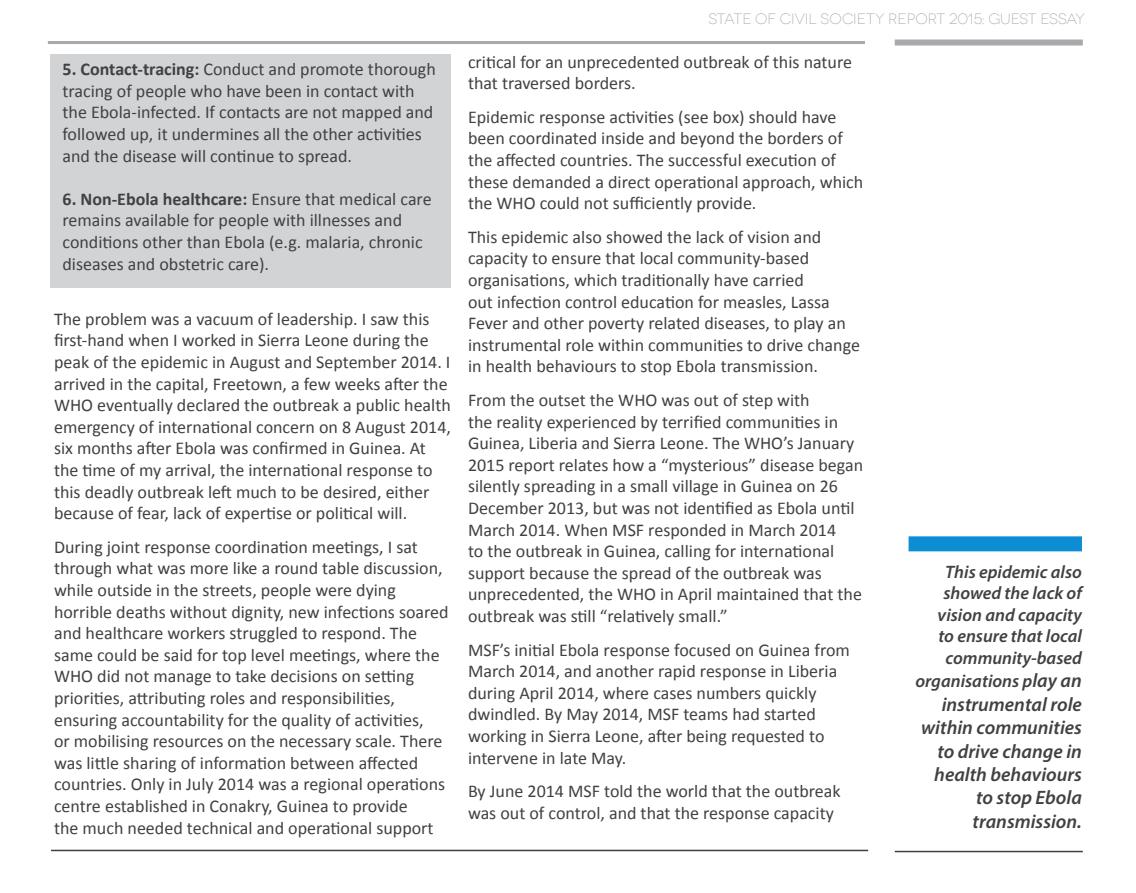
<style>
.page{position:relative;width:1136px;height:893px;background:#fff}
.page>*{position:absolute;margin:0;border:0;box-sizing:border-box;transform-origin:0 0}
.t1{font:italic 600 19.5px/23.4px "Myriad Pro";color:#414042;text-align:right}
.t2{font:18px/21.6px "Calibri";color:#414042}
.t3{font:italic 600 18px/21.6px "Myriad Pro";color:#414042;text-align:center}
.t4{font:300 15px "Novecentowide";letter-spacing:-.01em;color:#a7a9ac}
.s1{font-weight:700}
.s2{font-size:19.5px}
</style>
<div class="page">
<hr style="left:48px;top:41px;width:816px;height:3px;background:#a7a9ac">
<div style="left:894px;top:40px;width:188px;height:6px;background:#a7a9ac"></div>
<hr style="left:51px;top:850px;width:817px;height:1px;background:#404041">
<hr style="left:894px;top:851px;width:188px;height:1px;background:#404041">
<div style="left:51px;top:54px;width:400px;height:233px;background:#d1d3d4"></div>
<div style="left:908px;top:536px;width:173px;height:15px;background:#0d8dd3"></div>
<p class="t2" style="left:63px;top:58px;width:375px"><span class="s1">5. Contact-tracing:</span> Conduct and promote thorough tracing of people who have been in contact with the Ebola-infected. If contacts are not mapped and followed up, it undermines all the other activities and the disease will continue to spread.</p>
<p class="t2" style="left:63px;top:188px;width:370px"><span class="s1">6. Non-Ebola healthcare:</span> Ensure that medical care remains available for people with illnesses and conditions other than Ebola (e.g. malaria, chronic diseases and obstetric care).</p>
<p class="t2" style="left:54px;top:308px;width:398px">The problem was a vacuum of leadership. I saw this first-hand when I worked in Sierra Leone during the peak of the epidemic in August and September 2014. I arrived in the capital, Freetown, a few weeks after the WHO eventually declared the outbreak a public health emergency of international concern on 8 August 2014, six months after Ebola was confirmed in Guinea. At the time of my arrival, the international response to this deadly outbreak left much to be desired, either because of fear, lack of expertise or political will.</p>
<p class="t2" style="left:54px;top:536px;width:396px">During joint response coordination meetings, I sat through what was more like a round table discussion, while outside in the streets, people were dying horrible deaths without dignity, new infections soared and healthcare workers struggled to respond. The same could be said for top level meetings, where the WHO did not manage to take decisions on setting priorities, attributing roles and responsibilities, ensuring accountability for the quality of activities,<br>or mobilising resources on the necessary scale. There was little sharing of information between affected countries. Only in July 2014 was a regional operations centre established in Conakry, Guinea to provide<br>the much needed technical and operational support</p>
<p class="t4" style="left:708px;top:11px;width:378px">STATE OF CIVIL SOCIETY REPORT 2015: GUEST ESSAY</p>
<p class="t2" style="left:468px;top:51px;width:385px">critical for an unprecedented outbreak of this nature that traversed borders.</p>
<p class="t2" style="left:468px;top:106px;width:397px">Epidemic response activities (see box) should have been coordinated inside and beyond the borders of the affected countries. The successful execution of these demanded a direct operational approach, which the WHO could not sufficiently provide.</p>
<p class="t2" style="left:468px;top:226px;width:393px">This epidemic also showed the lack of vision and capacity to ensure that local community-based organisations, which traditionally have carried<br>out infection control education for measles, Lassa Fever and other poverty related diseases, to play an instrumental role within communities to drive change in health behaviours to stop Ebola transmission.</p>
<p class="t2" style="left:468px;top:389px;width:396px">From the outset the WHO was out of step with<br>the reality experienced by terrified communities in Guinea, Liberia and Sierra Leone. The WHO’s January 2015 report relates how a “mysterious” disease began silently spreading in a small village in Guinea on 26<br>December 2013, but was not identified as Ebola until March 2014. When MSF responded in March 2014<br>to the outbreak in Guinea, calling for international support because the spread of the outbreak was unprecedented, the WHO in April maintained that the outbreak was still “relatively small.”</p>
<p class="t2" style="left:468px;top:639px;width:383px">MSF’s initial Ebola response focused on Guinea from March 2014, and another rapid response in Liberia during April 2014, where cases numbers quickly dwindled. By May 2014, MSF teams had started working in Sierra Leone, after being requested to intervene in late May.</p>
<p class="t2" style="left:468px;top:780px;width:374px">By June 2014 MSF told the world that the outbreak was out of control, and that the response capacity</p>
<p class="t3" style="left:937px;top:560px;width:146px">This epidemic also showed the lack of vision and capacity to ensure that local community-based</p>
<p class="t3" style="left:915px;top:670px;width:168px">organisations p<span class="s2">lay an</span></p>
<p class="t1" style="left:921px;top:692px;width:162px">instrumental role within communities to drive change in health behaviours to stop Ebola transmission.</p>
</div>
